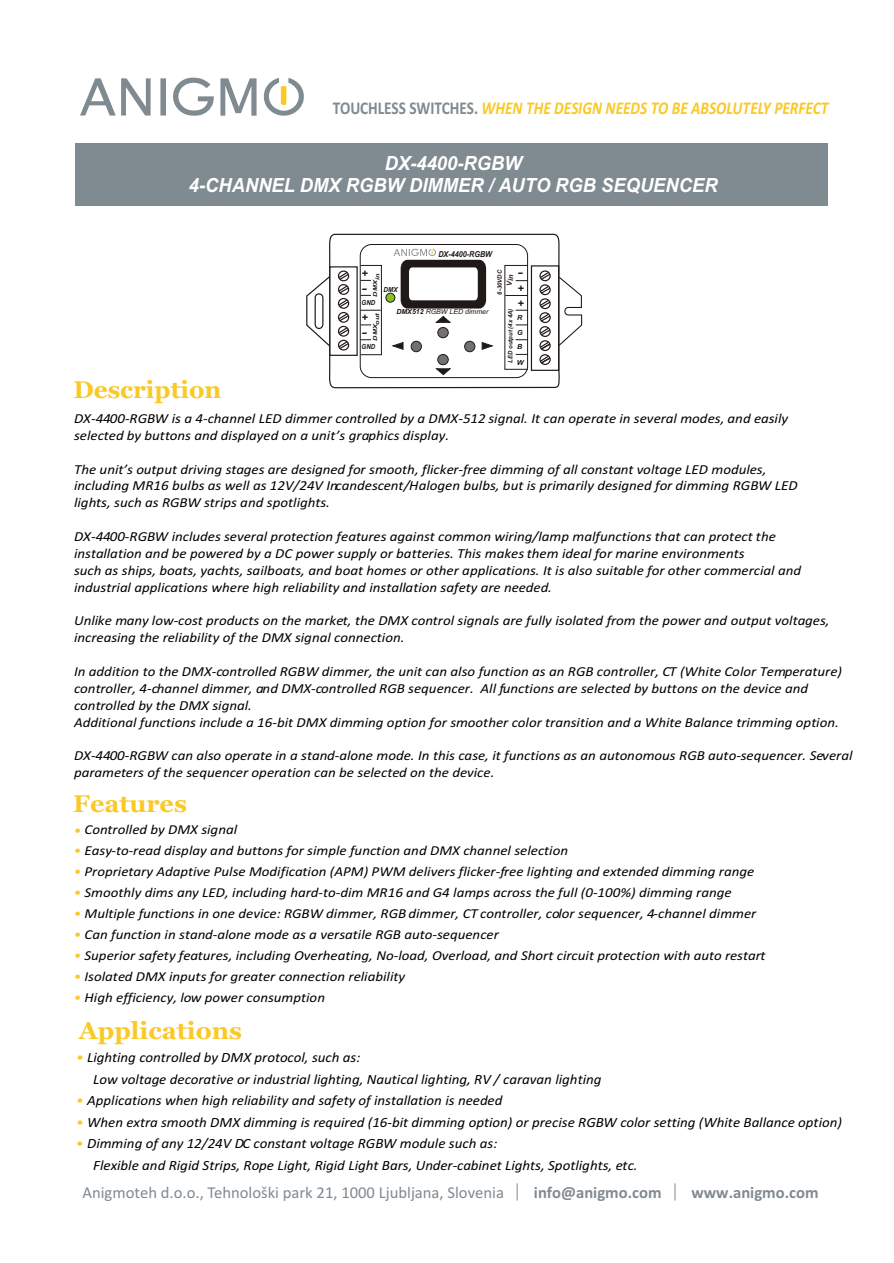
<style>
.page{position:relative;width:894px;height:1263px;background:#fff}
.page>*{position:absolute;margin:0;border:0;box-sizing:border-box;transform-origin:0 0}
.t1{font:700 24px "Georgia";color:#fac926;scale:1.05 1}
.t2{font:700 24px "Georgia";color:#fac926}
.t3{font:italic 700 19.5px/21.8px "Arial";color:#fff;text-align:center;scale:.94 1}
.t4{font:italic 700 18px "Calibri";color:#fac926;scale:.85 1}
.t5{font:16.65px "Calibri";color:#808a91}
.t6{font:700 16.65px "Calibri";color:#808a91}
.t7{font:italic 14.1px "Calibri";color:#000;scale:1.06 1}
.t8{font:italic 13.8px/16.8px "Calibri";color:#000;scale:1.09 1}
.t9{font:italic 13.65px "Calibri";color:#000;scale:1.09 1}
.t10{font:italic 700 10.5px "Arial";color:#1f1a17}
.t11{font:italic 700 10.5px "Arial";color:#1f1a17;scale:1.56 1}
.t12{font:italic 700 10.5px "Arial";color:#1f1a17;scale:1.55 1}
.t13{font:italic 700 8.25px "Arial";color:#1f1a17;scale:.88 1}
.t14{font:italic 7.05px "Arial";color:#1f1a17}
.t15{font:italic 700 7.05px/14.9px "Arial";color:#1f1a17}
.t16{font:italic 700 7.05px "Arial";color:#1f1a17;scale:.87 1}
.t17{font:italic 700 7.05px "Arial";color:#1f1a17;scale:.9 1}
.t18{font:italic 700 6.15px "Arial";letter-spacing:-.005em;color:#1f1a17}
.t19{font:italic 700 5.55px "Arial";letter-spacing:-.005em;color:#1f1a17;scale:1.3 1}
.s1{font-style:normal;color:#808a91}
.s2{font-weight:700}
.s3{color:#fac926}
.s4{font-style:normal;color:#fac926}
</style>
<div class="page">
<div style="left:76px;top:143px;width:752px;height:63px;background:#808a91"></div>
<svg style="left:220px;top:78px;width:37px;height:38px"></svg>
<svg style="left:173px;top:77px;width:41px;height:39px"></svg>
<svg style="left:263px;top:78px;width:41px;height:38px"></svg>
<div style="left:160px;top:78px;width:6px;height:38px;background:#808a91"></div>
<svg style="left:80px;top:78px;width:71px;height:38px"></svg>
<div style="left:281px;top:86px;width:6px;height:19px;background:#fac926"></div>
<svg style="left:517px;top:1183px;width:1px;height:18px"></svg>
<svg style="left:675px;top:1183px;width:1px;height:18px"></svg>
<svg style="left:306px;top:233px;width:277px;height:156px"></svg>
<div style="left:411px;top:341px;width:11px;height:11px;background:#737070;border:1px solid #1f1a17;border-radius:50%"></div>
<div style="left:465px;top:341px;width:10px;height:11px;background:#737070;border:1px solid #1f1a17;border-radius:50%"></div>
<div style="left:438px;top:354px;width:10px;height:11px;background:#737070;border:1px solid #1f1a17;border-radius:50%"></div>
<div style="left:438px;top:327px;width:10px;height:11px;background:#737070;border:1px solid #1f1a17;border-radius:50%"></div>
<h3 class="t4" style="left:333px;top:100px;width:584px"><span class="s1">TOUCHLESS SWITCHES.</span> WHEN THE DESIGN NEEDS TO BE ABSOLUTELY PERFECT</h3>
<h2 class="t3" style="left:189px;top:155px;width:564px">DX-4400-RGBW<br>4-CHANNEL DMX RGBW DIMMER / AUTO RGB SEQUENCER</h2>
<p class="t13" style="left:438px;top:251px;width:63px">DX-4400-RGBW</p>
<h1 class="t2" style="left:73px;top:380px;width:150px">Description</h1>
<p class="t10" style="left:362px;top:269px;width:8px">+</p>
<p class="t19" style="left:373px;top:297px;width:19px;rotate:-90deg">DMXin</p>
<p class="t19" style="left:374px;top:341px;width:23px;rotate:-90deg">DMXout</p>
<p class="t17" style="left:384px;top:287px;width:17px">DMX</p>
<p class="t11" style="left:362px;top:284px;width:5px">-</p>
<p class="t16" style="left:362px;top:300px;width:17px">GND</p>
<p class="t14" style="left:396px;top:309px;width:94px"><span class="s2">DMX512</span> RGBW LED dimmer</p>
<p class="t10" style="left:362px;top:313px;width:8px">+</p>
<p class="t11" style="left:362px;top:328px;width:5px">-</p>
<p class="t16" style="left:362px;top:344px;width:17px">GND</p>
<p class="t18" style="left:497px;top:295px;width:26px;rotate:-90deg">6-30VDC</p>
<p class="t12" style="left:517px;top:268px;width:5px">-</p>
<p class="t15" style="left:504px;top:286px;width:13px;rotate:-90deg">Vin</p>
<p class="t10" style="left:517px;top:285px;width:8px">+</p>
<p class="t10" style="left:517px;top:299px;width:8px">+</p>
<p class="t18" style="left:508px;top:363px;width:55px;rotate:-90deg">LED output (4x 4A)</p>
<p class="t15" style="left:517px;top:311px;width:7px">R<br>G</p>
<p class="t15" style="left:517px;top:340px;width:7px">B</p>
<p class="t15" style="left:517px;top:355px;width:8px">W</p>
<p class="t8" style="left:74px;top:411px;width:657px">DX-4400-RGBW is a 4-channel LED dimmer controlled by a DMX-512 signal. It can operate in several modes, and easily selected by buttons and displayed on a unit’s graphics display.</p>
<p class="t8" style="left:74px;top:462px;width:665px">The unit’s output driving stages are designed for smooth, flicker-free dimming of all constant voltage LED modules, including MR16 bulbs as well as 12V/24V Incandescent/Halogen bulbs, but is primarily designed for dimming RGBW LED lights, such as RGBW strips and spotlights.</p>
<p class="t8" style="left:74px;top:529px;width:669px">DX-4400-RGBW includes several protection features against common wiring/lamp malfunctions that can protect the installation and be powered by a DC power supply or batteries. This makes them ideal for marine environments<br>such as ships, boats, yachts, sailboats, and boat homes or other applications. It is also suitable for other commercial and industrial applications where high reliability and installation safety are needed.</p>
<p class="t8" style="left:74px;top:614px;width:695px">Unlike many low-cost products on the market, the DMX control signals are fully isolated from the power and output voltages, increasing the reliability of the DMX signal connection.</p>
<p class="t8" style="left:74px;top:664px;width:706px">In addition to the DMX-controlled RGBW dimmer, the unit can also function as an RGB controller, CT (White Color Temperature) controller, 4-channel dimmer, and DMX-controlled RGB sequencer. All functions are selected by buttons on the device and controlled by the DMX signal.<br>Additional functions include a 16-bit DMX dimming option for smoother color transition and a White Balance trimming option.</p>
<p class="t8" style="left:74px;top:749px;width:716px">DX-4400-RGBW can also operate in a stand-alone mode. In this case, it functions as an autonomous RGB auto-sequencer. Several parameters of the sequencer operation can be selected on the device.</p>
<h1 class="t1" style="left:73px;top:794px;width:110px">Features</h1>
<p class="t9" style="left:74px;top:824px;width:152px"><span class="s3">•</span> Controlled by DMX signal</p>
<p class="t9" style="left:74px;top:845px;width:455px"><span class="s3">•</span> Easy-to-read display and buttons for simple function and DMX channel selection</p>
<p class="t9" style="left:74px;top:866px;width:626px"><span class="s3">•</span> Proprietary Adaptive Pulse Modification (APM) PWM delivers flicker-free lighting and extended dimming range</p>
<p class="t9" style="left:74px;top:887px;width:605px"><span class="s3">•</span> Smoothly dims any LED, including hard-to-dim MR16 and G4 lamps across the full (0-100%) dimming range</p>
<p class="t9" style="left:74px;top:908px;width:628px"><span class="s3">•</span> Multiple functions in one device: RGBW dimmer, RGB dimmer, CT controller, color sequencer, 4-channel dimmer</p>
<p class="t9" style="left:74px;top:929px;width:392px"><span class="s3">•</span> Can function in stand-alone mode as a versatile RGB auto-sequencer</p>
<p class="t9" style="left:74px;top:950px;width:636px"><span class="s3">•</span> Superior safety features, including Overheating, No-load, Overload, and Short circuit protection with auto restart</p>
<p class="t9" style="left:74px;top:971px;width:306px"><span class="s3">•</span> Isolated DMX inputs for greater connection reliability</p>
<p class="t9" style="left:74px;top:992px;width:232px"><span class="s3">•</span> High efficiency, low power consumption</p>
<h1 class="t1" style="left:79px;top:1021px;width:157px">Applications</h1>
<p class="t7" style="left:76px;top:1051px;width:270px"><span class="s3">•</span> Lighting controlled by DMX protocol, such as:</p>
<p class="t7" style="left:76px;top:1095px;width:404px"><span class="s3">•</span> Applications when high reliability and safety of installation is needed</p>
<p class="t7" style="left:76px;top:1116px;width:724px"><span class="s3">•</span> When extra smooth DMX dimming is required (16-bit dimming option) or precise RGBW color setting (White Ballance option)</p>
<p class="t7" style="left:76px;top:1138px;width:399px"><span class="s4">•</span> Dimming of any 12/24V DC constant voltage RGBW module such as:</p>
<p class="t7" style="left:93px;top:1073px;width:481px">Low voltage decorative or industrial lighting, Nautical lighting, RV / caravan lighting</p>
<p class="t7" style="left:93px;top:1159px;width:515px">Flexible and Rigid Strips, Rope Light, Rigid Light Bars, Under-cabinet Lights, Spotlights, etc.</p>
<p class="t5" style="left:82px;top:1185px;width:423px">Anigmoteh d.o.o., Tehnološki park 21, 1000 Ljubljana, Slovenia</p>
<p class="t6" style="left:534px;top:1185px;width:129px">info@anigmo.com</p>
<p class="t6" style="left:692px;top:1185px;width:129px">www.anigmo.com</p>
</div>
